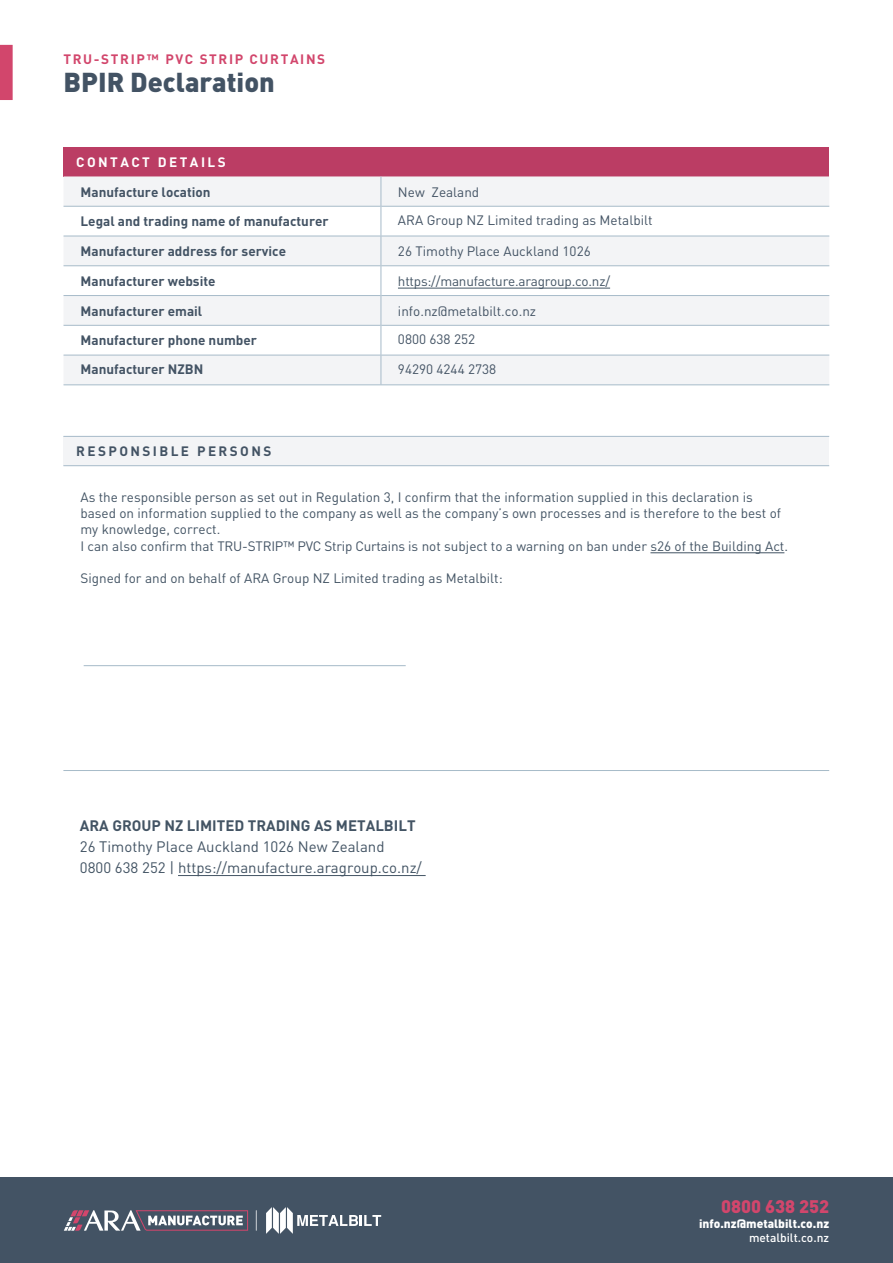
<style>
.page{position:relative;width:893px;height:1263px;background:#fff}
.page>*{position:absolute;margin:0;border:0;box-sizing:border-box;transform-origin:0 0}
.t1{font:900 27px "DIN";color:#435364}
.t2{font:900 18px "DIN";color:#d2466c}
.t3{font:15px/21px "DIN";color:#435464}
.t4{font:700 15px "DIN";color:#435464}
.t5{font:13.5px/16.4px "DIN";color:#435464}
.t6{font:700 13.5px "DIN";color:#435364}
.t7{font:13.5px "DIN";color:#435364}
.t8{font:700 13.5px "DIN";letter-spacing:.12em;color:#d2466c}
.t9{font:700 13.5px "DIN";letter-spacing:.18em;color:#435364}
.t10{font:700 13.5px "DIN";letter-spacing:.18em;color:#fff}
.t11{font:900 12px "DIN";color:#fff}
.t12{font:500 12px "DIN";color:#fff}
.s1{color:#435364}
</style>
<div class="page">
<div style="left:0;top:1178px;width:893px;height:85px;background:#435364"></div>
<svg style="left:266px;top:1207px;width:115px;height:27px"></svg>
<svg style="left:65px;top:1210px;width:183px;height:21px"></svg>
<svg style="left:256px;top:1210px;width:1px;height:21px"></svg>
<svg style="left:0;top:45px;width:13px;height:55px"></svg>
<div style="left:64px;top:147px;width:765px;height:29px;background:#bb3d64"></div>
<svg style="left:64px;top:176px;width:765px;height:149px;fill:#f3f4f6"></svg>
<hr style="left:64px;top:265px;width:317px;height:1px;background:#a7bbc9">
<hr style="left:381px;top:265px;width:448px;height:1px;background:#a7bbc9">
<hr style="left:64px;top:206px;width:317px;height:1px;background:#a7bbc9">
<hr style="left:381px;top:206px;width:448px;height:1px;background:#a7bbc9">
<hr style="left:64px;top:236px;width:317px;height:1px;background:#a7bbc9">
<hr style="left:381px;top:236px;width:448px;height:1px;background:#a7bbc9">
<hr style="left:64px;top:295px;width:317px;height:1px;background:#a7bbc9">
<hr style="left:381px;top:295px;width:448px;height:1px;background:#a7bbc9">
<hr style="left:64px;top:325px;width:317px;height:1px;background:#a7bbc9">
<hr style="left:381px;top:325px;width:448px;height:1px;background:#a7bbc9">
<hr style="left:381px;top:176px;width:1px;height:30px;background:#a6bac9">
<hr style="left:381px;top:206px;width:1px;height:30px;background:#a6bac9">
<hr style="left:381px;top:236px;width:1px;height:30px;background:#a6bac9">
<hr style="left:381px;top:266px;width:1px;height:30px;background:#a6bac9">
<svg style="left:381px;top:296px;width:1px;height:29px"></svg>
<hr style="left:381px;top:325px;width:1px;height:30px;background:#a6bac9">
<div style="left:64px;top:355px;width:765px;height:30px;background:#f3f4f6"></div>
<hr style="left:398px;top:288px;width:212px;height:1px;background:#435464">
<div style="left:63px;top:436px;width:766px;height:30px;background:#f3f4f6"></div>
<hr style="left:63px;top:436px;width:766px;height:1px;background:#a7bbc9">
<hr style="left:63px;top:465px;width:766px;height:1px;background:#a7bbc9">
<hr style="left:63px;top:770px;width:766px;height:1px;background:#a7bbc9">
<hr style="left:650px;top:552px;width:134px;height:1px;background:#435464">
<hr style="left:178px;top:875px;width:248px;height:1px;background:#435464">
<hr style="left:84px;top:665px;width:322px;height:1px;background:#a6bac9">
<p class="t8" style="left:64px;top:50px;width:263px">TRU-STRIP™ PVC STRIP CURTAINS</p>
<h1 class="t1" style="left:64px;top:64px;width:213px">BPIR Declaration</h1>
<p class="t10" style="left:76px;top:153px;width:151px">CONTACT DETAILS</p>
<p class="t6" style="left:81px;top:183px;width:132px">Manufacture location</p>
<p class="t7" style="left:398px;top:183px;width:83px">New Zealand</p>
<p class="t6" style="left:81px;top:212px;width:250px">Legal and trading name of manufacturer</p>
<p class="t7" style="left:398px;top:212px;width:256px">ARA Group NZ Limited trading as Metalbilt</p>
<p class="t6" style="left:81px;top:243px;width:207px">Manufacturer address for service</p>
<p class="t7" style="left:398px;top:243px;width:194px">26 Timothy Place Auckland 1026</p>
<p class="t6" style="left:81px;top:272px;width:137px">Manufacturer website</p>
<p class="t5" style="left:398px;top:273px;width:214px">https://manufacture.aragroup.co.nz/</p>
<p class="t6" style="left:81px;top:302px;width:123px">Manufacturer email</p>
<p class="t7" style="left:398px;top:302px;width:140px">info.nz@metalbilt.co.nz</p>
<p class="t6" style="left:81px;top:331px;width:178px">Manufacturer phone number</p>
<p class="t7" style="left:398px;top:331px;width:79px">0800 638 252</p>
<p class="t6" style="left:81px;top:361px;width:124px">Manufacturer NZBN</p>
<p class="t7" style="left:398px;top:361px;width:100px">94290 4244 2738</p>
<p class="t9" style="left:76px;top:443px;width:197px">RESPONSIBLE PERSONS</p>
<p class="t5" style="left:80px;top:488px;width:709px">As the responsible person as set out in Regulation 3, I confirm that the information supplied in this declaration is based on information supplied to the company as well as the company’s own processes and is therefore to the best of my knowledge, correct.<br>I can also confirm that <span class="s1">TRU-STRIP™ PVC Strip Curtains</span> is not subject to a warning on ban under s26 of the Building Act.</p>
<p class="t5" style="left:80px;top:570px;width:424px">Signed for and on behalf of ARA Group NZ Limited trading as Metalbilt:</p>
<p class="t4" style="left:80px;top:816px;width:337px">ARA GROUP NZ LIMITED TRADING AS METALBILT</p>
<p class="t3" style="left:80px;top:836px;width:343px">26 Timothy Place Auckland 1026 New Zealand<br>0800 638 252 | https://manufacture.aragroup.co.nz/</p>
<h2 class="t2" style="left:721px;top:1195px;width:110px">0800 638 252</h2>
<p class="t11" style="left:699px;top:1215px;width:132px">info.nz@metalbilt.co.nz</p>
<p class="t12" style="left:749px;top:1230px;width:82px">metalbilt.co.nz</p>
</div>
